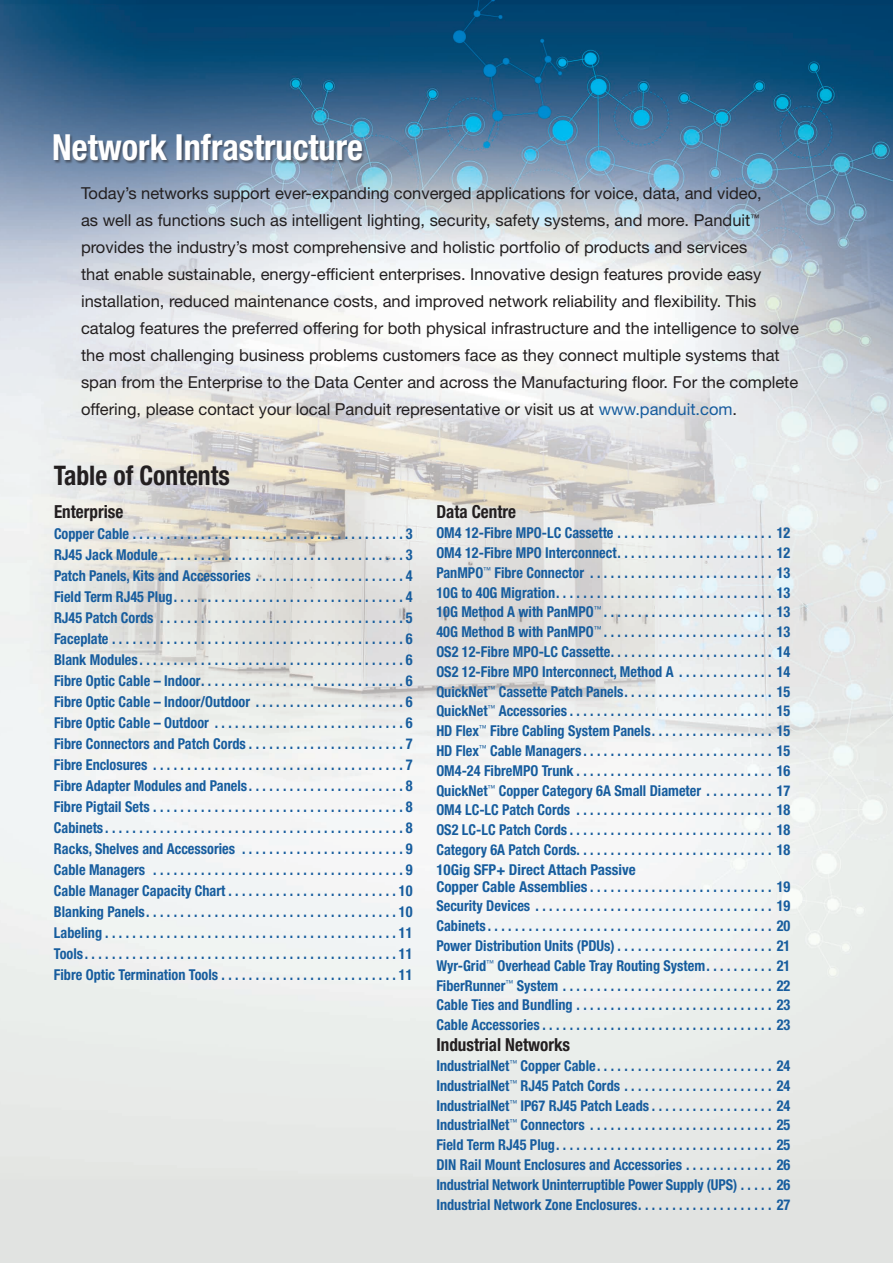
<style>
.page{position:relative;width:893px;height:1263px;background:#fff}
.page>*{position:absolute;margin:0;border:0;box-sizing:border-box;transform-origin:0 0}
.t1{font:700 condensed 36px "Helvetica Neue LT Std";color:#fff;scale:.95 1}
.t2{font:700 condensed 27px "Helvetica Neue LT Std";color:#231f20;scale:.95 1}
.t3{font:700 condensed 18px "Helvetica Neue LT Std";color:#231f20;scale:.95 1}
.t4{font:16.5px/27px "Helvetica Neue LT Std";color:#231f20}
.t5{font:700 condensed 15px/19.8px "Helvetica Neue LT Std";color:#175d9e;text-align:justify;scale:.95 1}
.t6{font:700 condensed 15px/19.8px "Helvetica Neue LT Std";color:#175d9e;text-align:justify}
.s1{color:#175d9e}
</style>
<div class="page">
<img style="left:0;top:0;width:893px;height:1263px">
<div style="left:54px;top:133px;width:311px;height:31px;background:#231f20;opacity:.49"></div>
<h1 class="t1" style="left:52px;top:126px;width:329px">Network Infrastructure</h1>
<p class="t4" style="left:81px;top:180px;width:719px">Today’s networks support ever-expanding converged applications for voice, data, and video,<br>as well as functions such as intelligent lighting, security, safety systems, and more. Panduit<sup>™ </sup>provides the industry’s most comprehensive and holistic portfolio of products and services<br>that enable sustainable, energy-efficient enterprises. Innovative design features provide easy installation, reduced maintenance costs, and improved network reliability and flexibility. This catalog features the preferred offering for both physical infrastructure and the intelligence to solve the most challenging business problems customers face as they connect multiple systems that span from the Enterprise to the Data Center and across the Manufacturing floor. For the complete offering, please contact your local Panduit representative or visit us at <span class="s1">www.panduit.com</span>.</p>
<h2 class="t2" style="left:54px;top:459px;width:187px">Table of Contents</h2>
<p class="t3" style="left:54px;top:501px;width:74px">Enterprise</p>
<p class="t5" style="left:54px;top:523px;width:379px;line-height:21px">Copper Cable . . . . . . . . . . . . . . . . . . . . . . . . . . . . . . . . . . . . . . . 3<br>RJ45 Jack Module . . . . . . . . . . . . . . . . . . . . . . . . . . . . . . . . . . . 3<br>Patch Panels, Kits and Accessories . . . . . . . . . . . . . . . . . . . . . 4<br>Field Term RJ45 Plug . . . . . . . . . . . . . . . . . . . . . . . . . . . . . . . . . 4<br>RJ45 Patch Cords . . . . . . . . . . . . . . . . . . . . . . . . . . . . . . . . . . . 5<br>Faceplate . . . . . . . . . . . . . . . . . . . . . . . . . . . . . . . . . . . . . . . . . . 6<br>Blank Modules . . . . . . . . . . . . . . . . . . . . . . . . . . . . . . . . . . . . . . 6<br>Fibre Optic Cable – Indoor . . . . . . . . . . . . . . . . . . . . . . . . . . . . . 6<br>Fibre Optic Cable – Indoor/Outdoor . . . . . . . . . . . . . . . . . . . . . 6<br>Fibre Optic Cable – Outdoor . . . . . . . . . . . . . . . . . . . . . . . . . . . 6<br>Fibre Connectors and Patch Cords . . . . . . . . . . . . . . . . . . . . . . 7<br>Fibre Enclosures . . . . . . . . . . . . . . . . . . . . . . . . . . . . . . . . . . . . 7<br>Fibre Adapter Modules and Panels . . . . . . . . . . . . . . . . . . . . . . 8<br>Fibre Pigtail Sets . . . . . . . . . . . . . . . . . . . . . . . . . . . . . . . . . . . . 8<br>Cabinets . . . . . . . . . . . . . . . . . . . . . . . . . . . . . . . . . . . . . . . . . . . 8<br>Racks, Shelves and Accessories . . . . . . . . . . . . . . . . . . . . . . . 9<br>Cable Managers . . . . . . . . . . . . . . . . . . . . . . . . . . . . . . . . . . . . 9<br>Cable Manager Capacity Chart . . . . . . . . . . . . . . . . . . . . . . . . 10<br>Blanking Panels . . . . . . . . . . . . . . . . . . . . . . . . . . . . . . . . . . . . 10<br>Labeling . . . . . . . . . . . . . . . . . . . . . . . . . . . . . . . . . . . . . . . . . . 11<br>Tools . . . . . . . . . . . . . . . . . . . . . . . . . . . . . . . . . . . . . . . . . . . . . 11<br>Fibre Optic Termination Tools..........................11</p>
<p class="t3" style="left:436px;top:501px;width:85px">Data Centre</p>
<p class="t5" style="left:436px;top:523px;width:374px">OM4 12-Fibre MPO-LC Cassette . . . . . . . . . . . . . . . . . . . . . . . 12<br>OM4 12-Fibre MPO Interconnect . . . . . . . . . . . . . . . . . . . . . . . 12<br>PanMPO<sup>™</sup> Fibre Connector . . . . . . . . . . . . . . . . . . . . . . . . . . . 13<br>10G to 40G Migration . . . . . . . . . . . . . . . . . . . . . . . . . . . . . . . . 13<br>10G Method A with PanMPO<sup>™</sup> . . . . . . . . . . . . . . . . . . . . . . . . . 13<br>40G Method B with PanMPO<sup>™</sup> . . . . . . . . . . . . . . . . . . . . . . . . . 13<br>OS2 12-Fibre MPO-LC Cassette . . . . . . . . . . . . . . . . . . . . . . . . 14<br>OS2 12-Fibre MPO Interconnect, Method A . . . . . . . . . . . . . . 14<br>QuickNet<sup>™</sup> Cassette Patch Panels . . . . . . . . . . . . . . . . . . . . . . 15<br>QuickNet<sup>™</sup> Accessories . . . . . . . . . . . . . . . . . . . . . . . . . . . . . . 15<br>HD Flex<sup>™</sup> Fibre Cabling System Panels . . . . . . . . . . . . . . . . . . 15<br>HD Flex<sup>™</sup> Cable Managers . . . . . . . . . . . . . . . . . . . . . . . . . . . . 15<br>OM4-24 FibreMPO Trunk . . . . . . . . . . . . . . . . . . . . . . . . . . . . . 16<br>QuickNet<sup>™</sup> Copper Category 6A Small Diameter . . . . . . . . . . 17<br>OM4 LC-LC Patch Cords . . . . . . . . . . . . . . . . . . . . . . . . . . . . . 18<br>OS2 LC-LC Patch Cords . . . . . . . . . . . . . . . . . . . . . . . . . . . . . . 18<br>Category 6A Patch Cords . . . . . . . . . . . . . . . . . . . . . . . . . . . . . 18<br>10Gig SFP+ Direct Attach Passive</p>
<p class="t6" style="left:436px;top:876px;width:356px">Copper Cable Assemblies . . . . . . . . . . . . . . . . . . . . . . . . . . . 19<br>Security Devices . . . . . . . . . . . . . . . . . . . . . . . . . . . . . . . . . . . 19<br>Cabinets . . . . . . . . . . . . . . . . . . . . . . . . . . . . . . . . . . . . . . . . . . 20<br>Power Distribution Units (PDUs) . . . . . . . . . . . . . . . . . . . . . . . 21<br>Wyr-Grid<sup>™</sup> Overhead Cable Tray Routing System . . . . . . . . . . 21<br>FiberRunner<sup>™</sup> System . . . . . . . . . . . . . . . . . . . . . . . . . . . . . . . 22<br>Cable Ties and Bundling . . . . . . . . . . . . . . . . . . . . . . . . . . . . . 23<br>Cable Accessories . . . . . . . . . . . . . . . . . . . . . . . . . . . . . . . . . . 23</p>
<p class="t3" style="left:436px;top:1034px;width:142px">Industrial Networks</p>
<p class="t5" style="left:436px;top:1055px;width:374px">IndustrialNet<sup>™</sup> Copper Cable . . . . . . . . . . . . . . . . . . . . . . . . . . 24<br>IndustrialNet<sup>™</sup> RJ45 Patch Cords . . . . . . . . . . . . . . . . . . . . . . 24<br>IndustrialNet<sup>™</sup> IP67 RJ45 Patch Leads . . . . . . . . . . . . . . . . . . 24<br>IndustrialNet<sup>™</sup> Connectors . . . . . . . . . . . . . . . . . . . . . . . . . . . 25<br>Field Term RJ45 Plug . . . . . . . . . . . . . . . . . . . . . . . . . . . . . . . . 25<br>DIN Rail Mount Enclosures and Accessories . . . . . . . . . . . . . 26<br>Industrial Network Uninterruptible Power Supply (UPS) . . . . . 26<br>Industrial Network Zone Enclosures . . . . . . . . . . . . . . . . . . . . 27</p>
</div>
